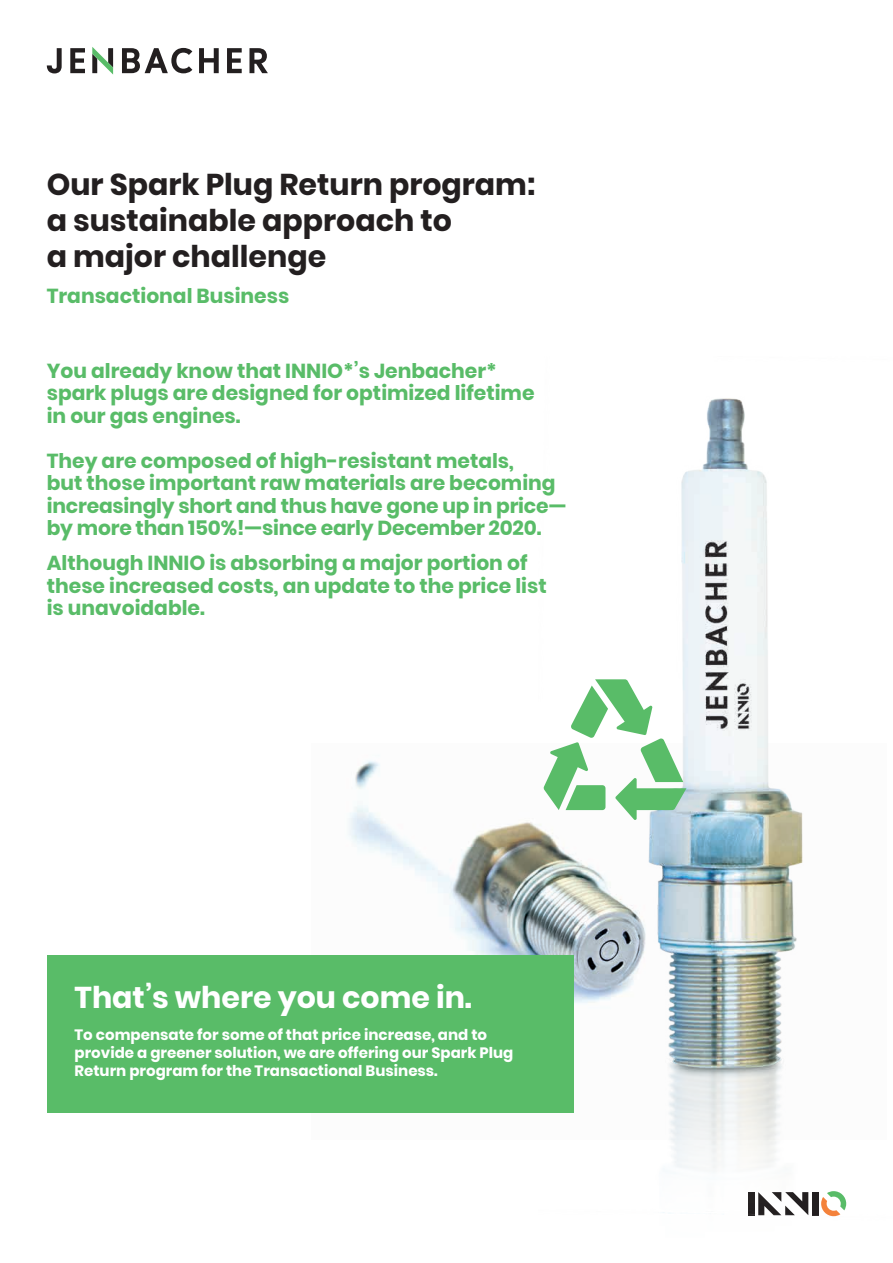
<style>
.page{position:relative;width:893px;height:1263px;background:#fff}
.page>*{position:absolute;margin:0;border:0;box-sizing:border-box;transform-origin:0 0}
.Titel{font:700 30px/36px "Poppins";color:#231f20}
.Titel-2{font:700 30px "Poppins";color:#fff}
.Titel_sub{font:700 20.25px/22.5px "Poppins";color:#59bc68}
.Fliess_headline{font:700 15px/18px "Poppins";color:#fff}
</style>
<div class="page">
<svg style="left:122px;top:48px;width:70px;height:25px"></svg>
<svg style="left:199px;top:48px;width:20px;height:25px"></svg>
<svg style="left:227px;top:48px;width:15px;height:25px"></svg>
<svg style="left:249px;top:48px;width:19px;height:25px"></svg>
<svg style="left:70px;top:48px;width:15px;height:25px"></svg>
<svg style="left:47px;top:48px;width:15px;height:25px"></svg>
<svg style="left:92px;top:47px;width:21px;height:28px"></svg>
<img style="left:311px;top:761px;width:227px;height:352px">
<img style="left:538px;top:398px;width:309px;height:819px">
<svg style="left:543px;top:679px;width:143px;height:141px"></svg>
<div style="left:48px;top:955px;width:526px;height:157px;background:#59bc68"></div>
<p class="Titel" style="left:47px;top:167px;width:490px">Our Spark Plug Return program: a sustainable approach to<br>a major challenge</p>
<p class="Titel_sub" style="left:47px;top:284px;width:244px">Transactional Business</p>
<p class="Titel_sub" style="left:47px;top:359px;width:489px">You already know that INNIO*’s Jenbacher* spark plugs are designed for optimized lifetime in our gas engines.</p>
<p class="Titel_sub" style="left:47px;top:449px;width:521px">They are composed of high-resistant metals,<br>but those important raw materials are becoming increasingly short and thus have gone up in price— by more than 150%!—since early December 2020.</p>
<p class="Titel_sub" style="left:47px;top:552px;width:501px">Although INNIO is absorbing a major portion of these increased costs, an update to the price list is unavoidable.</p>
<p class="Titel-2" style="left:75px;top:980px;width:399px">That’s where you come in.</p>
<p class="Fliess_headline" style="left:75px;top:1025px;width:440px">To compensate for some of that price increase, and to provide a greener solution, we are offering our Spark Plug<br>Return program for the Transactional Business.</p>
</div>
